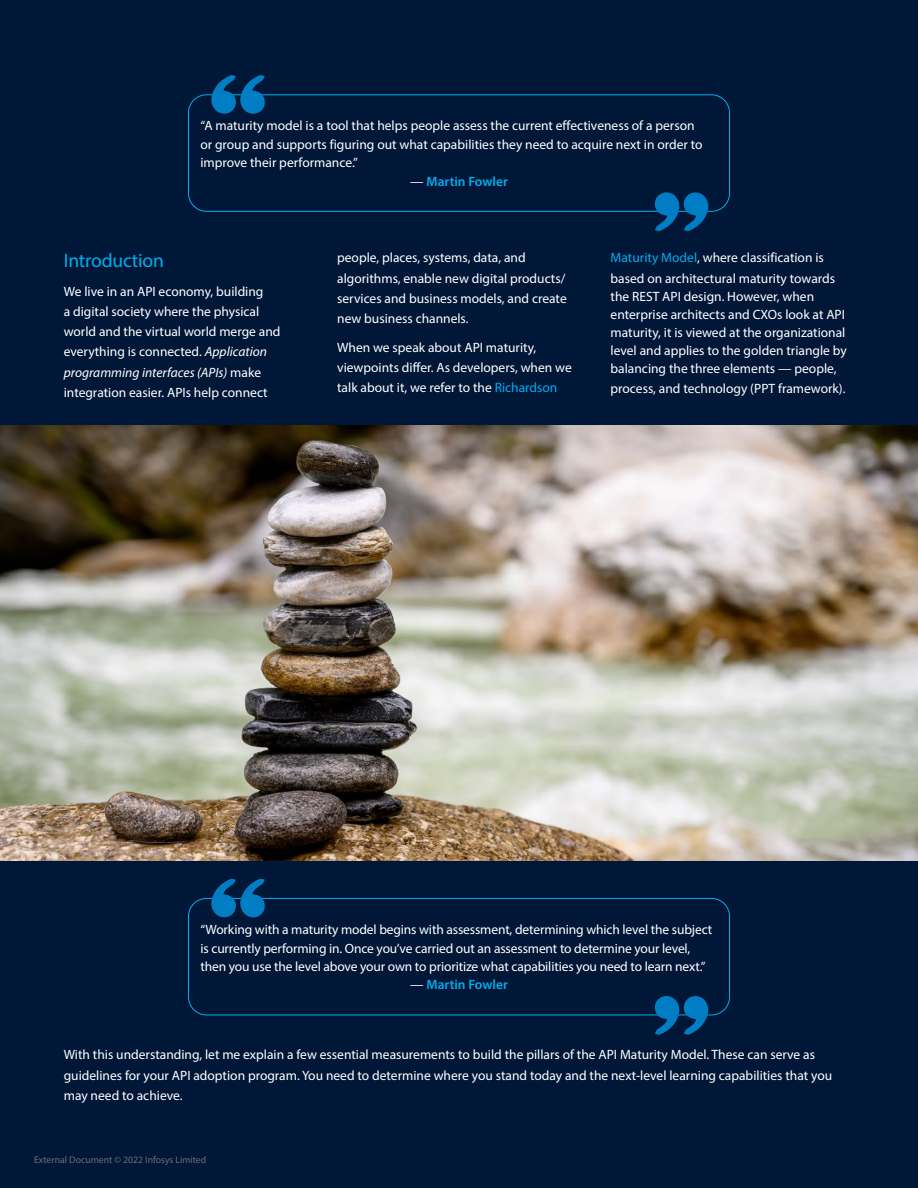
<style>
.page{position:relative;width:918px;height:1188px;background:#001738}
.page>*{position:absolute;margin:0;border:0;box-sizing:border-box;transform-origin:0 0}
.t1{font:19.5px "Myriad Pro";letter-spacing:-.01em;color:#00aeef}
.t2{font:13.5px/20.2px "Myriad Pro";color:#fff}
.t3{font:600 13.5px "Myriad Pro";color:#00aeef}
.t4{font:9.75px "Myriad Pro";color:#6d6e71}
.s1{font-weight:400;color:#fff}
.s2{font-style:italic}
.s3{color:#00aeef}
</style>
<div class="page">
<div style="left:188px;top:94px;width:542px;height:118px;border:1px solid #00aeef;border-radius:18px"></div>
<svg style="left:210px;top:75px;width:55px;height:39px"></svg>
<svg style="left:654px;top:192px;width:55px;height:39px"></svg>
<img style="left:0;top:426px;width:918px;height:434px">
<div style="left:188px;top:898px;width:542px;height:117px;border:1px solid #00aeef;border-radius:18px"></div>
<svg style="left:210px;top:878px;width:55px;height:40px"></svg>
<svg style="left:654px;top:996px;width:55px;height:39px"></svg>
<p class="t2" style="left:200px;top:116px;width:504px;line-height:18.5px">“A maturity model is a tool that helps people assess the current effectiveness of a person or group and supports figuring out what capabilities they need to acquire next in order to improve their performance.”</p>
<p class="t3" style="left:410px;top:173px;width:99px"><span class="s1">—</span> Martin Fowler</p>
<h1 class="t1" style="left:64px;top:248px;width:102px">Introduction</h1>
<p class="t2" style="left:64px;top:281px;width:218px">We live in an API economy, building<br>a digital society where the physical world and the virtual world merge and everything is connected. <span class="s2">Application programming interfaces (APIs)</span> make integration easier. APIs help connect</p>
<p class="t2" style="left:337px;top:247px;width:231px">people, places, systems, data, and algorithms, enable new digital products/ services and business models, and create new business channels.</p>
<p class="t2" style="left:337px;top:337px;width:236px">When we speak about API maturity, viewpoints differ. As developers, when we talk about it, we refer to the <span class="s3">Richardson</span></p>
<p class="t2" style="left:611px;top:247px;width:226px"><span class="s3">Maturity Model</span>, where classification is based on architectural maturity towards</p>
<p class="t2" style="left:611px;top:287px;width:238px;line-height:18px">the REST API design. However, when enterprise architects and CXOs look at API maturity, it is viewed at the organizational level and applies to the golden triangle by balancing the three elements — people,</p>
<p class="t2" style="left:611px;top:378px;width:236px">process, and technology (PPT framework).</p>
<p class="t2" style="left:200px;top:920px;width:513px;line-height:18.5px">“Working with a maturity model begins with assessment, determining which level the subject is currently performing in. Once you’ve carried out an assessment to determine your level, then you use the level above your own to prioritize what capabilities you need to learn next.”</p>
<p class="t3" style="left:410px;top:976px;width:99px"><span class="s1">—</span> Martin Fowler</p>
<p class="t2" style="left:64px;top:1044px;width:770px">With this understanding, let me explain a few essential measurements to build the pillars of the API Maturity Model. These can serve as guidelines for your API adoption program. You need to determine where you stand today and the next-level learning capabilities that you may need to achieve.</p>
<p class="t4" style="left:34px;top:1154px;width:174px">External Document © 2022 Infosys Limited</p>
</div>
